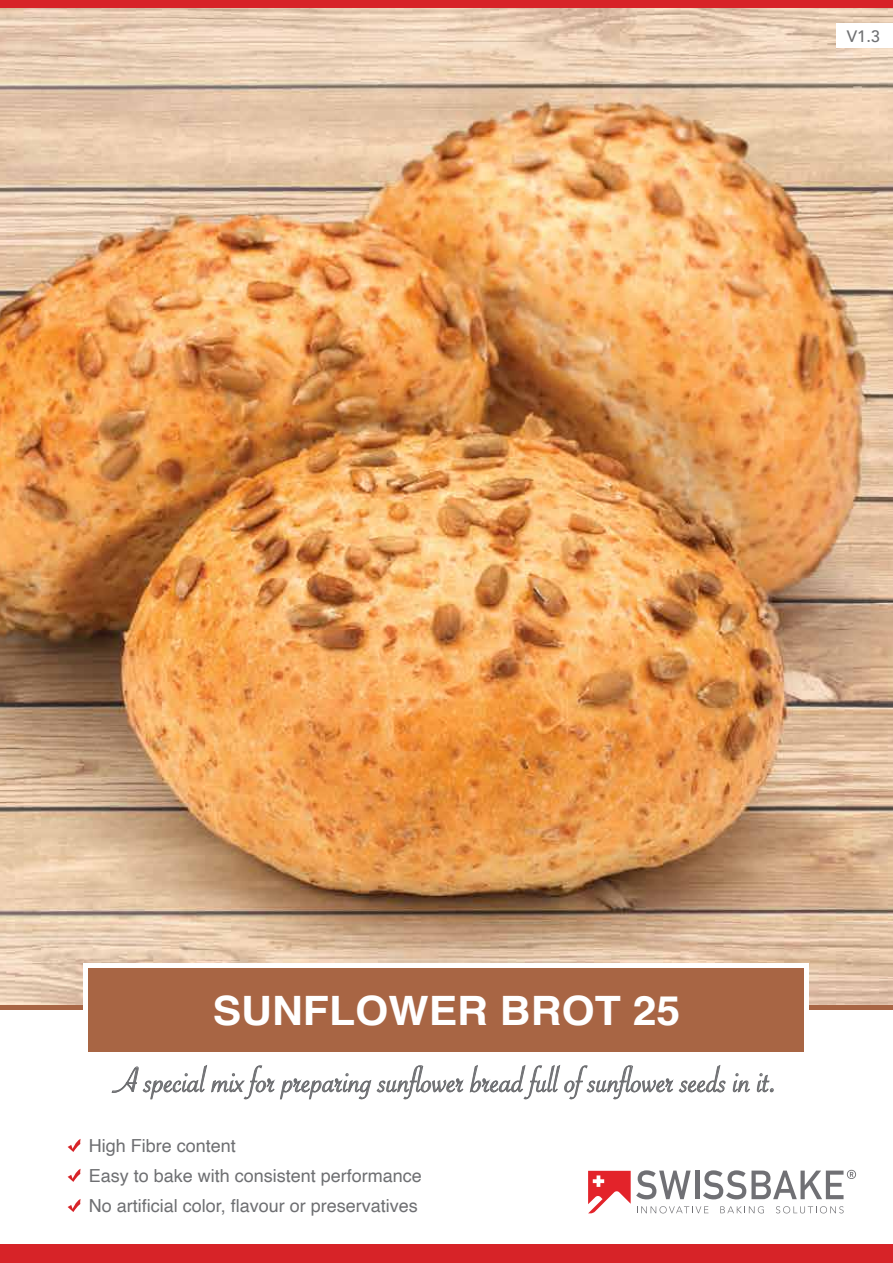
<style>
.page{position:relative;width:893px;height:1263px;background:#fff}
.page>*{position:absolute;margin:0;border:0;box-sizing:border-box;transform-origin:0 0}
.t1{font:700 40.5px "Helvetica";color:#fff;scale:1.05 1}
.t2{font:37.5px "Savoye Let Plain";color:#6e6f72}
.t3{font:18px/30px "Helvetica";color:#6e6f72}
.t4{font:500 16.5px "Avenir";color:#6f7072}
</style>
<div class="page">
<img style="left:0;top:8px;width:893px;height:998px">
<div style="left:0;top:0;width:893px;height:8px;background:#d72328"></div>
<hr style="left:0;top:1006px;width:893px;height:4px;background:#a86544">
<svg style="left:112px;top:1065px;width:259px;height:34px"></svg>
<svg style="left:377px;top:1065px;width:87px;height:34px"></svg>
<svg style="left:470px;top:1065px;width:255px;height:34px"></svg>
<svg style="left:733px;top:1073px;width:17px;height:19px"></svg>
<svg style="left:757px;top:1073px;width:17px;height:19px"></svg>
<div style="left:84px;top:963px;width:725px;height:88px;background:#fff"></div>
<div style="left:89px;top:968px;width:715px;height:83px;background:#a86544"></div>
<svg style="left:68px;top:1139px;width:13px;height:13px"></svg>
<svg style="left:68px;top:1169px;width:13px;height:13px"></svg>
<svg style="left:68px;top:1199px;width:13px;height:13px"></svg>
<div style="left:836px;top:23px;width:56px;height:24px;background:#fff"></div>
<div style="left:0;top:1244px;width:893px;height:19px;background:#d72328"></div>
<svg style="left:588px;top:1170px;width:268px;height:43px"></svg>
<p class="t4" style="left:847px;top:22px;width:35px">V1.3</p>
<h1 class="t1" style="left:213px;top:986px;width:447px">SUNFLOWER BROT 25</h1>
<h2 class="t2" style="left:114px;top:1055px;width:666px">A special mix for preparing sunflower bread full of sunflower seeds in it.</h2>
<p class="t3" style="left:89px;top:1131px;width:335px">High Fibre content<br>Easy to bake with consistent performance<br>No artificial color, flavour or preservatives</p>
</div>
